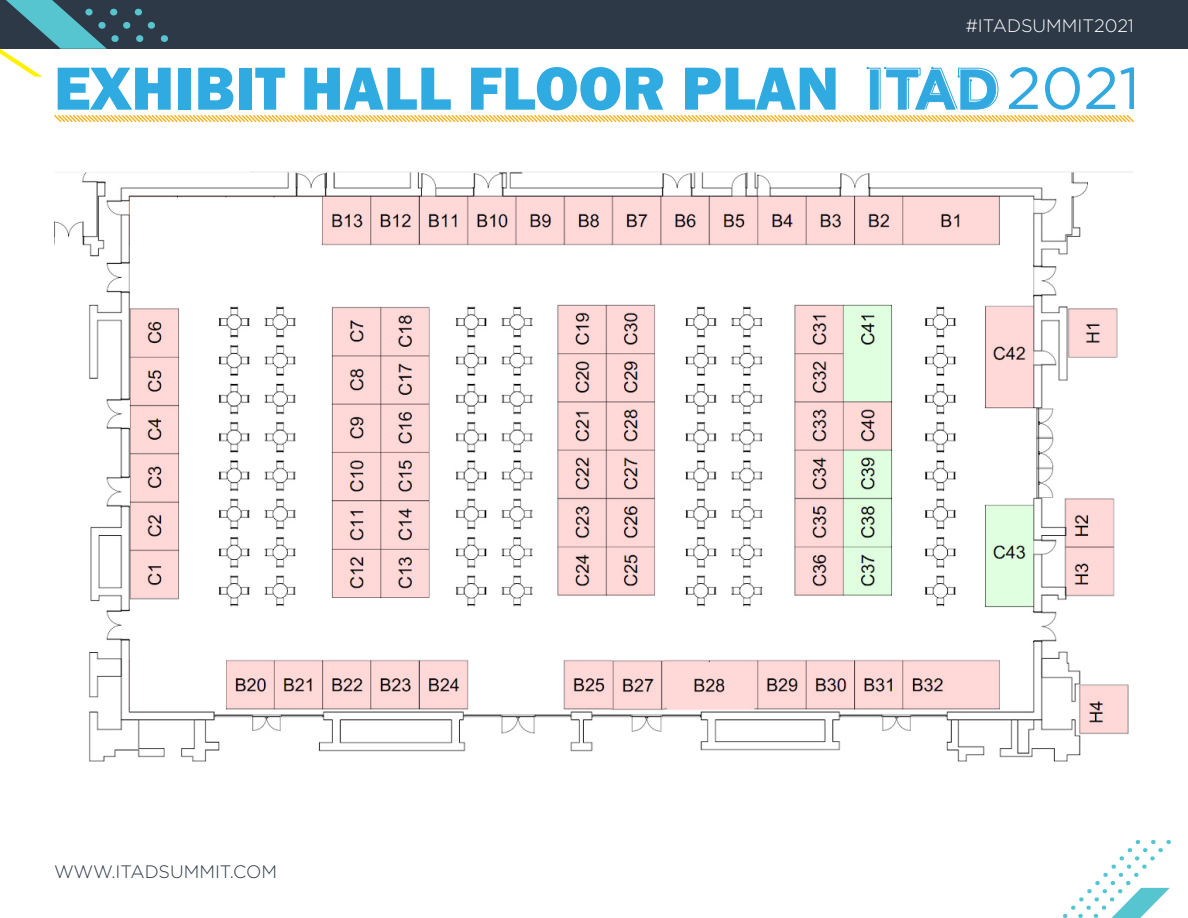
<style>
.page{position:relative;width:1188px;height:918px;background:#fff}
.page>*{position:absolute;margin:0;border:0;box-sizing:border-box;transform-origin:0 0}
.t1{font:800 63px "Franklin Gothic";color:#2fabe1}
.t2{font:58.95px "Gotham";color:#31a9e0}
.t3{font:300 18px "Gotham";color:#2e3947}
.t4{font:300 18px "Gotham";color:#fff}
.t5{font:300 15px "Helvetica Neue";color:#fff}
</style>
<div class="page">
<div style="left:0;top:0;width:1188px;height:49px;background:#2e3947"></div>
<svg style="left:1063px;top:840px;width:108px;height:78px"></svg>
<img style="left:54px;top:172px;width:1080px;height:590px">
<svg style="left:0;top:0;width:1134px;height:123px"></svg>
<p class="t5" style="left:1000px;top:11px;width:105px">itadsummit.com</p>
<p class="t4" style="left:965px;top:14px;width:170px">#ITADSUMMIT2021</p>
<p class="t1" style="left:54px;top:48px;width:787px">EXHIBIT HALL FLOOR PLAN</p>
<p class="t2" style="left:1006px;top:50px;width:135px">2021</p>
<p class="t3" style="left:54px;top:861px;width:225px">WWW.ITADSUMMIT.COM</p>
</div>
